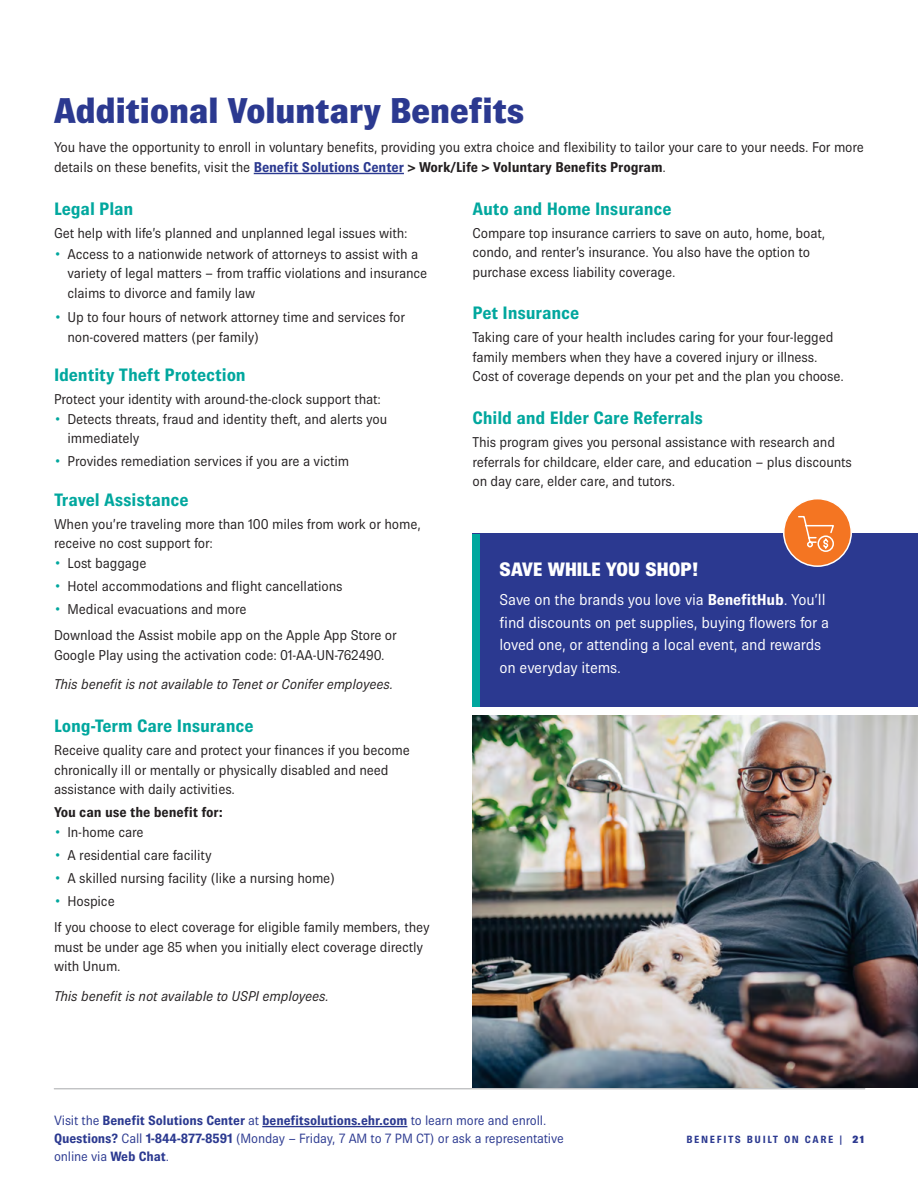
<style>
.page{position:relative;width:918px;height:1188px;background:#fff}
.page>*{position:absolute;margin:0;border:0;box-sizing:border-box;transform-origin:0 0}
.t1{font:800 36px "Brown Pro";color:#2b3990}
.t2{font:800 19.5px "Brown Pro";letter-spacing:.005em;color:#fff}
.t3{font:700 18px "Brown Pro";letter-spacing:-.01em;color:#00a79e}
.t4{font:15.75px/22.5px "Brown Pro";letter-spacing:-.01em;color:#fff}
.t5{font:14.25px/19.5px "Brown Pro";letter-spacing:-.01em;color:#231f20}
.t6{font:italic 14.25px "Brown Pro";letter-spacing:-.01em;color:#231f20}
.t7{font:700 14.25px "Brown Pro";letter-spacing:-.01em;color:#231f20}
.t8{font:13.5px/18px "Brown Pro";letter-spacing:-.01em;color:#2b3990}
.t9{font:700 10.5px "Brown Pro";letter-spacing:.15em;color:#2b3990}
.s1{font-weight:700;color:#2b3990}
.s2{font-weight:700}
.s3{color:#00a79e}
.s4{font-weight:300;color:#00a79e}
.s5{font-weight:900;color:#2b388f}
</style>
<div class="page">
<hr style="left:54px;top:1089px;width:811px;height:1px;background:#a7a9ac">
<hr style="left:262px;top:1126px;width:145px;height:1px;background:#2b3990">
<img style="left:473px;top:716px;width:445px;height:372px">
<hr style="left:254px;top:173px;width:150px;height:1px;background:#2b3990">
<div style="left:473px;top:534px;width:445px;height:173px;background:#2b3990"></div>
<div style="left:473px;top:534px;width:7px;height:173px;background:#00a79e"></div>
<div style="left:784px;top:499px;width:67px;height:67px;background:#f47522;border-radius:50%"></div>
<div style="left:783px;top:498px;width:69px;height:69px;border:2px solid #fff;border-radius:50%"></div>
<div style="left:818px;top:535px;width:16px;height:17px;border:2px solid #fff;border-radius:50%"></div>
<svg style="left:798px;top:515px;width:36px;height:35px"></svg>
<h1 class="t1" style="left:54px;top:90px;width:472px">Additional Voluntary Benefits</h1>
<p class="t5" style="left:54px;top:138px;width:811px">You have the opportunity to enroll in voluntary benefits, providing you extra choice and flexibility to tailor your care to your needs. For more details on these benefits, visit the <span class="s1">Benefit Solutions Center</span> <span class="s2">&gt; Work/Life &gt; Voluntary Benefits Program</span>.</p>
<p class="t3" style="left:54px;top:199px;width:81px">Legal Plan</p>
<p class="t5" style="left:54px;top:223px;width:355px">Get help with life’s planned and unplanned legal issues with:</p>
<p class="t5" style="left:67px;top:244px;width:361px;text-indent:-13px"><span class="s3">•</span> Access to a nationwide network of attorneys to assist with a variety of legal matters – from traffic violations and insurance claims to divorce and family law</p>
<p class="t5" style="left:67px;top:307px;width:339px;text-indent:-13px"><span class="s4">•</span> Up to four hours of network attorney time and services for non-covered matters (per family)</p>
<p class="t3" style="left:54px;top:365px;width:193px">Identity Theft Protection</p>
<p class="t5" style="left:54px;top:389px;width:328px">Protect your identity with around-the-clock support that:</p>
<p class="t5" style="left:67px;top:409px;width:321px;text-indent:-13px"><span class="s3">•</span> Detects threats, fraud and identity theft, and alerts you immediately</p>
<p class="t5" style="left:54px;top:451px;width:297px"><span class="s3">•</span> Provides remediation services if you are a victim</p>
<p class="t3" style="left:54px;top:490px;width:136px">Travel Assistance</p>
<p class="t5" style="left:54px;top:514px;width:368px">When you’re traveling more than 100 miles from work or home, receive no cost support for:</p>
<p class="t5" style="left:54px;top:553px;width:94px"><span class="s3">•</span> Lost baggage</p>
<p class="t5" style="left:54px;top:576px;width:290px"><span class="s3">•</span> Hotel accommodations and flight cancellations</p>
<p class="t5" style="left:54px;top:595px;width:344px;line-height:26.5px"><span class="s3">•</span> Medical evacuations and more<br>Download the Assist mobile app on the Apple App Store or</p>
<p class="t5" style="left:54px;top:645px;width:332px">Google Play using the activation code: 01-AA-UN-762490.</p>
<p class="t6" style="left:54px;top:677px;width:341px">This benefit is not available to Tenet or Conifer employees.</p>
<p class="t3" style="left:54px;top:716px;width:201px">Long-Term Care Insurance</p>
<p class="t5" style="left:54px;top:741px;width:357px">Receive quality care and protect your finances if you become chronically ill or mentally or physically disabled and need assistance with daily activities.</p>
<p class="t7" style="left:54px;top:805px;width:170px">You can use the benefit for:</p>
<p class="t5" style="left:54px;top:822px;width:91px"><span class="s3">•</span> In-home care</p>
<p class="t5" style="left:54px;top:845px;width:159px"><span class="s3">•</span> A residential care facility</p>
<p class="t5" style="left:54px;top:868px;width:283px"><span class="s3">•</span> A skilled nursing facility (like a nursing home)</p>
<p class="t5" style="left:54px;top:888px;width:377px;line-height:26.5px"><span class="s3">•</span> Hospice<br>If you choose to elect coverage for eligible family members, they</p>
<p class="t5" style="left:54px;top:937px;width:371px">must be under age 85 when you initially elect coverage directly with Unum.</p>
<p class="t6" style="left:54px;top:988px;width:276px">This benefit is not available to USPI employees.</p>
<p class="t3" style="left:472px;top:199px;width:201px">Auto and Home Insurance</p>
<p class="t5" style="left:472px;top:223px;width:354px">Compare top insurance carriers to save on auto, home, boat, condo, and renter’s insurance. You also have the option to purchase excess liability coverage.</p>
<p class="t3" style="left:472px;top:303px;width:108px">Pet Insurance</p>
<p class="t5" style="left:472px;top:328px;width:373px">Taking care of your health includes caring for your four-legged family members when they have a covered injury or illness.<br>Cost of coverage depends on your pet and the plan you choose.</p>
<p class="t3" style="left:472px;top:408px;width:232px">Child and Elder Care Referrals</p>
<p class="t5" style="left:472px;top:432px;width:381px">This program gives you personal assistance with research and referrals for childcare, elder care, and education – plus discounts on day care, elder care, and tutors.</p>
<h2 class="t2" style="left:500px;top:559px;width:200px">SAVE WHILE YOU SHOP!</h2>
<p class="t4" style="left:500px;top:589px;width:331px">Save on the brands you love via <span class="s2">BenefitHub</span>. You’ll find discounts on pet supplies, buying flowers for a loved one, or attending a local event, and rewards on everyday items.</p>
<p class="t8" style="left:54px;top:1111px;width:511px">Visit the <span class="s2">Benefit Solutions Center</span> at <span class="s2">benefitsolutions.ehr.com</span> to learn more and enroll.<br><span class="s2">Questions?</span> Call <span class="s2">1-844-877-8591</span> (Monday – Friday, 7 AM to 7 PM CT) or ask a representative online via <span class="s2">Web Chat</span>.</p>
<p class="t9" style="left:686px;top:1134px;width:179px">BENEFITS BUILT ON CARE | <span class="s5">21</span></p>
</div>
